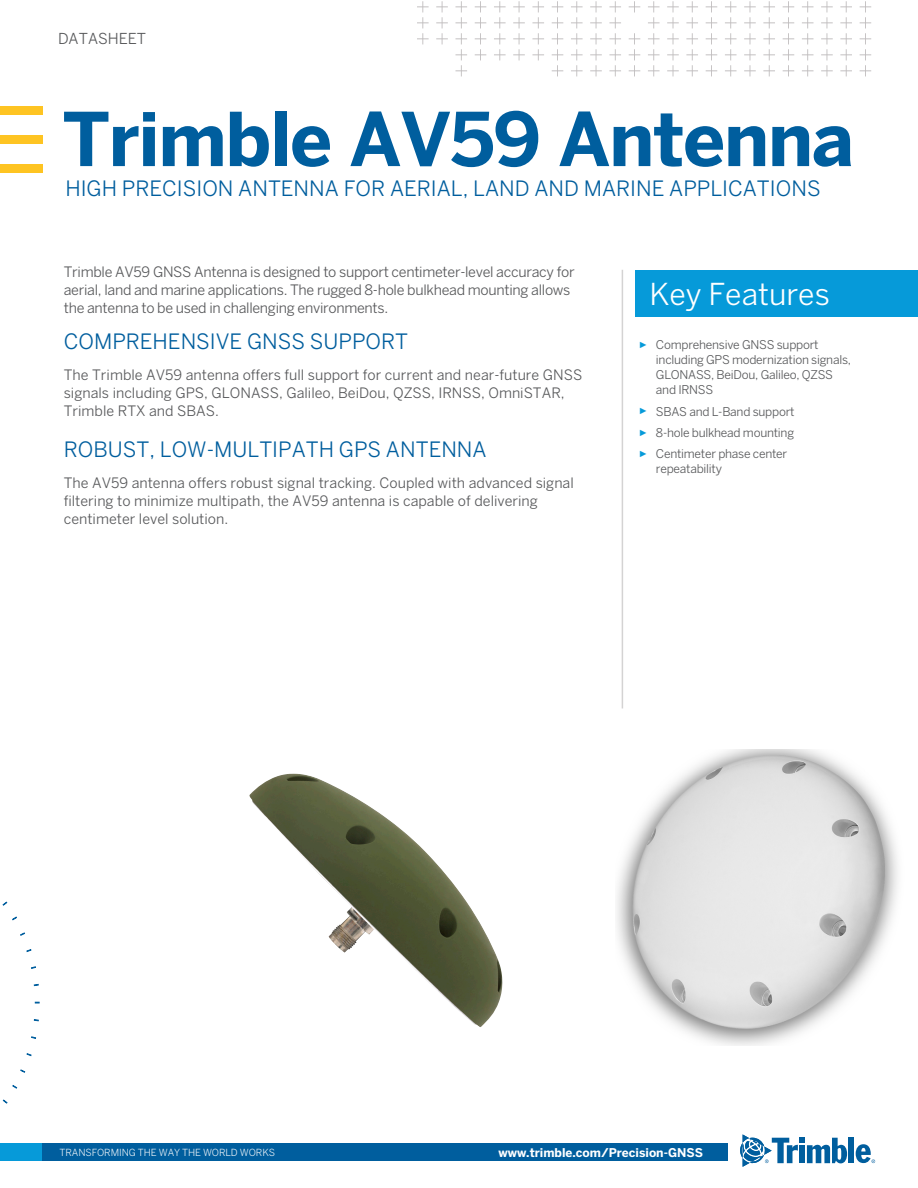
<style>
.page{position:relative;width:918px;height:1188px;background:#fff}
.page>*{position:absolute;margin:0;border:0;box-sizing:border-box;transform-origin:0 0}
.BlueMain{font:700 73.5px "Benton Sans";letter-spacing:-.02em;color:#005e9e}
.KeyFeaturesHeader1{font:30px "Benton Sans";color:#fff}
.BlueMainSub_caps{font:21px "Benton Sans";color:#005e9e}
.Header1_caps{font:21px "Benton Sans";color:#005e9e}
.t1{font:15px "Benton Sans";color:#57585a}
.BodyFront{font:14.25px/18px "Benton Sans";color:#57585a}
.BodyTextFront{font:14.25px/18px "Benton Sans";letter-spacing:-.02em;color:#57585a}
.t2{font:12px/15px "Benton Sans";letter-spacing:-.02em;color:#57585a}
.t3{font:700 12px "Benton Sans";color:#fff}
.t4{font:9.75px "Benton Sans";letter-spacing:-.01em;color:#fff}
.s1{font-family:"Arial";font-size:9px;color:#069ad9}
</style>
<div class="page">
<svg style="left:417px;top:1px;width:454px;height:75px"></svg>
<div style="left:0;top:106px;width:42px;height:8px;background:#fec422"></div>
<div style="left:0;top:135px;width:42px;height:9px;background:#fec422"></div>
<div style="left:0;top:164px;width:42px;height:9px;background:#fec422"></div>
<div style="left:849px;top:1138px;width:5px;height:25px;background:#005e9e"></div>
<svg style="left:740px;top:1134px;width:107px;height:33px"></svg>
<svg style="left:856px;top:1144px;width:19px;height:19px"></svg>
<div style="left:0;top:1144px;width:725px;height:17px;background:#069ad9"></div>
<div style="left:42px;top:1144px;width:686px;height:17px;background:#005e9e"></div>
<svg style="left:34px;top:1019px;width:5px;height:3px"></svg>
<svg style="left:31px;top:1036px;width:5px;height:3px"></svg>
<svg style="left:26px;top:1053px;width:6px;height:3px"></svg>
<svg style="left:20px;top:1069px;width:5px;height:4px"></svg>
<svg style="left:12px;top:1085px;width:5px;height:4px"></svg>
<svg style="left:2px;top:1099px;width:6px;height:5px"></svg>
<svg style="left:2px;top:901px;width:6px;height:5px"></svg>
<svg style="left:12px;top:916px;width:5px;height:5px"></svg>
<svg style="left:20px;top:932px;width:5px;height:4px"></svg>
<svg style="left:26px;top:949px;width:6px;height:3px"></svg>
<svg style="left:31px;top:966px;width:5px;height:3px"></svg>
<div style="left:636px;top:270px;width:282px;height:47px;background:#069ad9"></div>
<hr style="left:622px;top:270px;width:1px;height:438px;background:#d4d3d3">
<img style="left:617px;top:750px;width:281px;height:296px">
<img style="left:249px;top:774px;width:254px;height:253px">
<p class="t1" style="left:58px;top:30px;width:90px">DATASHEET</p>
<p class="BlueMain" style="left:62px;top:96px;width:793px">Trimble AV59 Antenna</p>
<p class="BlueMainSub_caps" style="left:65px;top:176px;width:757px">HIGH PRECISION ANTENNA FOR AERIAL, LAND AND MARINE APPLICATIONS</p>
<p class="BodyTextFront" style="left:64px;top:262px;width:512px">Trimble AV59 GNSS Antenna is designed to support centimeter-level accuracy for aerial, land and marine applications. The rugged 8-hole bulkhead mounting allows the antenna to be used in challenging environments.</p>
<p class="Header1_caps" style="left:64px;top:329px;width:346px">COMPREHENSIVE GNSS SUPPORT</p>
<p class="BodyFront" style="left:64px;top:366px;width:520px">The Trimble AV59 antenna offers full support for current and near-future GNSS signals including GPS, GLONASS, Galileo, BeiDou, QZSS, IRNSS, OmniSTAR,<br>Trimble RTX and SBAS.</p>
<p class="Header1_caps" style="left:64px;top:437px;width:424px">ROBUST, LOW-MULTIPATH GPS ANTENNA</p>
<p class="BodyFront" style="left:64px;top:474px;width:512px">The AV59 antenna offers robust signal tracking. Coupled with advanced signal filtering to minimize multipath, the AV59 antenna is capable of delivering centimeter level solution.</p>
<p class="KeyFeaturesHeader1" style="left:649px;top:276px;width:182px">Key Features</p>
<p class="t2" style="left:656px;top:337px;width:197px;text-indent:-17px"><span class="s1">►</span> Comprehensive GNSS support including GPS modernization signals,<br>GLONASS, BeiDou, Galileo, QZSS and IRNSS</p>
<p class="t2" style="left:639px;top:404px;width:157px"><span class="s1">►</span> SBAS and L-Band support</p>
<p class="t2" style="left:639px;top:425px;width:157px"><span class="s1">►</span> 8-hole bulkhead mounting</p>
<p class="t2" style="left:656px;top:446px;width:133px;text-indent:-17px"><span class="s1">►</span> Centimeter phase center repeatability</p>
<p class="t4" style="left:60px;top:1147px;width:217px">TRANSFORMING THE WAY THE WORLD WORKS</p>
<p class="t3" style="left:498px;top:1146px;width:206px">www.trimble.com/Precision-GNSS</p>
</div>
